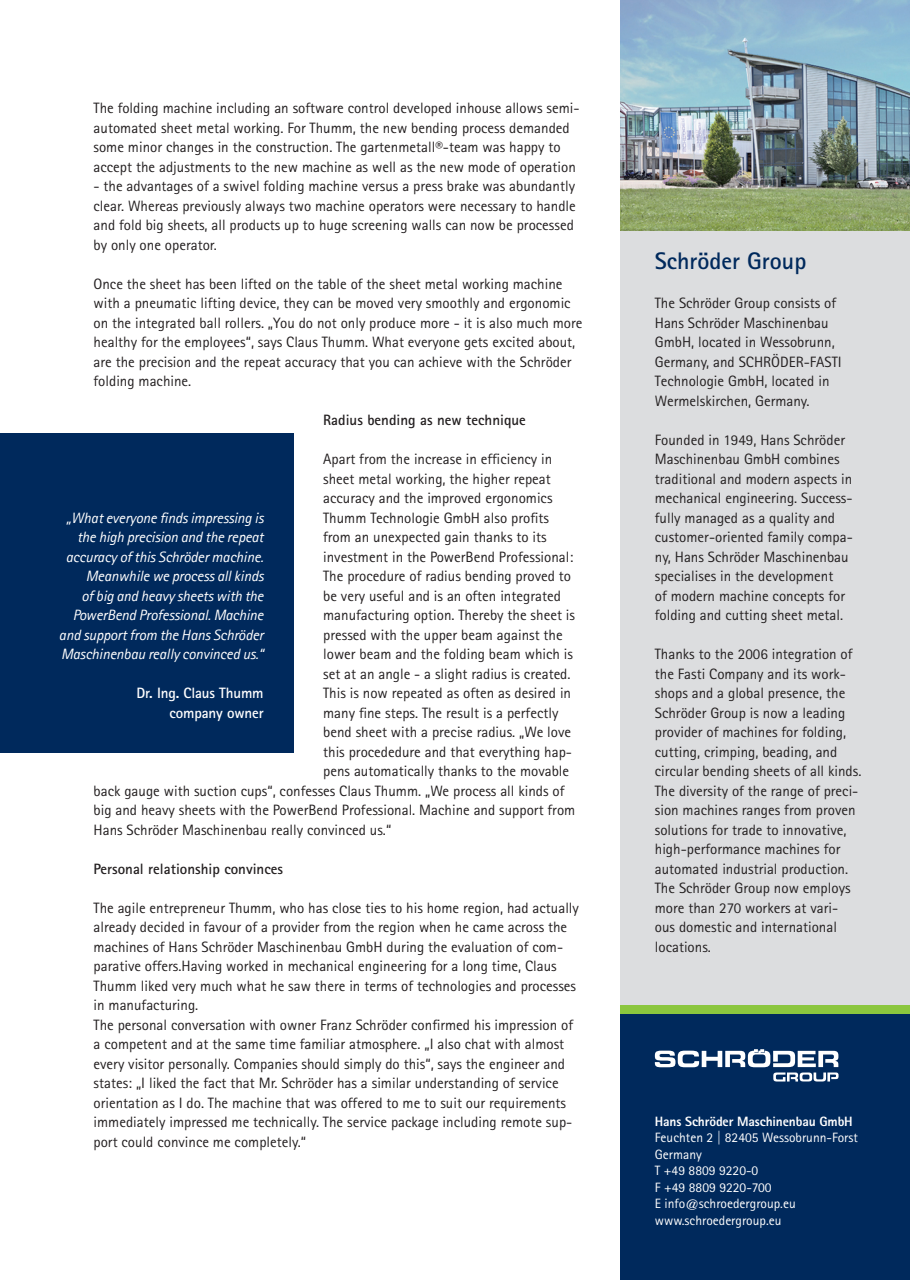
<style>
.page{position:relative;width:910px;height:1280px;background:#fff}
.page>*{position:absolute;margin:0;border:0;box-sizing:border-box;transform-origin:0 0}
.t1{font:700 24px "Agfa Rotis Sans Serif";color:#00295c}
.t2{font:15px/19.5px "Agfa Rotis Sans Serif";color:#231f20}
.t3{font:italic 15px/19.5px "Agfa Rotis Sans Serif";letter-spacing:-.01em;color:#fff;text-align:right}
.t4{font:700 15px "Agfa Rotis Sans Serif";color:#231f20}
.t5{font:700 15px/19.5px "Agfa Rotis Sans Serif";letter-spacing:-.01em;color:#fff;text-align:right}
.t6{font:13.5px/16.5px "Agfa Rotis Sans Serif";color:#fff}
.t7{font:800 13.5px "Agfa Rotis Sans Serif";letter-spacing:-.01em;color:#fff}
</style>
<div class="page">
<div style="left:621px;top:0;width:289px;height:1280px;background:#dcdddf"></div>
<div style="left:621px;top:1006px;width:289px;height:8px;background:#8bc63e"></div>
<div style="left:621px;top:1014px;width:289px;height:266px;background:#00295c"></div>
<svg style="left:655px;top:1049px;width:184px;height:32px"></svg>
<img style="left:621px;top:0;width:289px;height:230px">
<div style="left:0;top:433px;width:293px;height:320px;background:#00295c"></div>
<p class="t2" style="left:94px;top:100px;width:487px">The folding machine including an software control developed inhouse allows semi&shy;automated sheet metal working. For Thumm, the new bending process demanded some minor changes in the construction. The gartenmetall®-team was happy to accept the adjustments to the new machine as well as the new mode of operation</p>
<p class="t2" style="left:94px;top:178px;width:484px">- the advantages of a swivel folding machine versus a press brake was abundantly clear. Whereas previously always two machine operators were necessary to handle and fold big sheets, all products up to huge screening walls can now be processed by only one operator.</p>
<p class="t2" style="left:94px;top:275px;width:490px">Once the sheet has been lifted on the table of the sheet metal working machine with a pneumatic lifting device, they can be moved very smoothly and ergonomic on the integrated ball rollers. „You do not only produce more - it is also much more healthy for the employees“, says Claus Thumm. What everyone gets excited about, are the precision and the repeat accuracy that you can achieve with the Schröder folding machine.</p>
<p class="t4" style="left:323px;top:415px;width:204px">Radius bending as new technique</p>
<p class="t2" style="left:323px;top:451px;width:231px">Apart from the increase in efficiency in</p>
<p class="t2" style="left:323px;top:470px;width:229px">sheet metal working, the higher repeat</p>
<p class="t2" style="left:323px;top:490px;width:231px">accuracy and the improved ergonomics</p>
<p class="t2" style="left:323px;top:509px;width:227px">Thumm Technologie GmbH also profits</p>
<p class="t2" style="left:323px;top:529px;width:225px">from an unexpected gain thanks to its</p>
<p class="t2" style="left:323px;top:548px;width:252px">investment in the PowerBend Professional:</p>
<p class="t2" style="left:323px;top:568px;width:249px">The procedure of radius bending proved to</p>
<p class="t2" style="left:323px;top:587px;width:239px">be very useful and is an often integrated</p>
<p class="t2" style="left:323px;top:607px;width:253px">manufacturing option. Thereby the sheet is</p>
<p class="t2" style="left:323px;top:626px;width:241px">pressed with the upper beam against the</p>
<p class="t2" style="left:323px;top:646px;width:251px">lower beam and the folding beam which is</p>
<p class="t2" style="left:323px;top:665px;width:249px">set at an angle - a slight radius is created.</p>
<p class="t2" style="left:323px;top:685px;width:249px">This is now repeated as often as desired in</p>
<p class="t2" style="left:323px;top:704px;width:237px">many fine steps. The result is a perfectly</p>
<p class="t2" style="left:323px;top:724px;width:249px">bend sheet with a precise radius. „We love</p>
<p class="t2" style="left:323px;top:743px;width:250px">this procededure and that everything hap-</p>
<p class="t2" style="left:323px;top:763px;width:248px">pens automatically thanks to the movable</p>
<p class="t2" style="left:94px;top:782px;width:472px">back gauge with suction cups“, confesses Claus Thumm. „We process all kinds of</p>
<p class="t2" style="left:94px;top:802px;width:483px">big and heavy sheets with the PowerBend Professional. Machine and support from</p>
<p class="t2" style="left:94px;top:821px;width:299px">Hans Schröder Maschinenbau really convinced us.“</p>
<p class="t4" style="left:94px;top:863px;width:191px">Personal relationship convinces</p>
<p class="t2" style="left:94px;top:899px;width:487px">The agile entrepreneur Thumm, who has close ties to his home region, had actually already decided in favour of a provider from the region when he came across the machines of Hans Schröder Maschinenbau GmbH during the evaluation of com&shy;parative offers.Having worked in mechanical engineering for a long time, Claus Thumm liked very much what he saw there in terms of technologies and processes in manufacturing.<br>The personal conversation with owner Franz Schröder confirmed his impression of a competent and at the same time familiar atmosphere. „I also chat with almost every visitor personally. Companies should simply do this“, says the engineer and states: „I liked the fact that Mr. Schröder has a similar understanding of service orientation as I do. The machine that was offered to me to suit our requirements immediately impressed me technically. The service package including remote sup&shy;port could convince me completely.“</p>
<p class="t3" style="left:59px;top:508px;width:206px">„What everyone finds impressing is the high precision and the repeat accuracy of this Schröder machine.<br>Meanwhile we process all kinds<br>of big and heavy sheets with the PowerBend Professional. Machine and support from the Hans Schröder Maschinenbau really convinced us.“</p>
<p class="t5" style="left:137px;top:685px;width:129px">Dr. Ing. Claus Thumm company owner</p>
<h1 class="t1" style="left:655px;top:253px;width:153px">Schröder Group</h1>
<p class="t2" style="left:655px;top:295px;width:188px">The Schröder Group consists of<br>Hans Schröder Maschinenbau<br>GmbH, located in Wessobrunn,<br>Germany, and SCHRÖDER-FASTI<br>Technologie GmbH, located in<br>Wermelskirchen, Germany.</p>
<p class="t2" style="left:655px;top:431px;width:200px">Founded in 1949, Hans Schröder<br>Maschinenbau GmbH combines traditional and modern aspects in mechanical engineering. Success&shy;fully managed as a quality and customer-oriented family compa&shy;ny, Hans Schröder Maschinenbau specialises in the development<br>of modern machine concepts for folding and cutting sheet metal.</p>
<p class="t2" style="left:655px;top:646px;width:208px">Thanks to the 2006 integration of the Fasti Company and its work&shy;shops and a global presence, the<br>Schröder Group is now a leading provider of machines for folding, cutting, crimping, beading, and circular bending sheets of all kinds.<br>The diversity of the range of preci&shy;sion machines ranges from proven solutions for trade to innovative, high-performance machines for automated industrial production.<br>The Schröder Group now employs more than 270 workers at vari&shy;ous domestic and international locations.</p>
<p class="t7" style="left:655px;top:1113px;width:199px">Hans Schröder Maschinenbau GmbH</p>
<p class="t6" style="left:655px;top:1131px;width:205px">Feuchten 2 | 82405 Wessobrunn-Forst<br>Germany<br>T +49 8809 9220-0<br>F +49 8809 9220-700<br>E info@schroedergroup.eu www.schroedergroup.eu</p>
</div>
